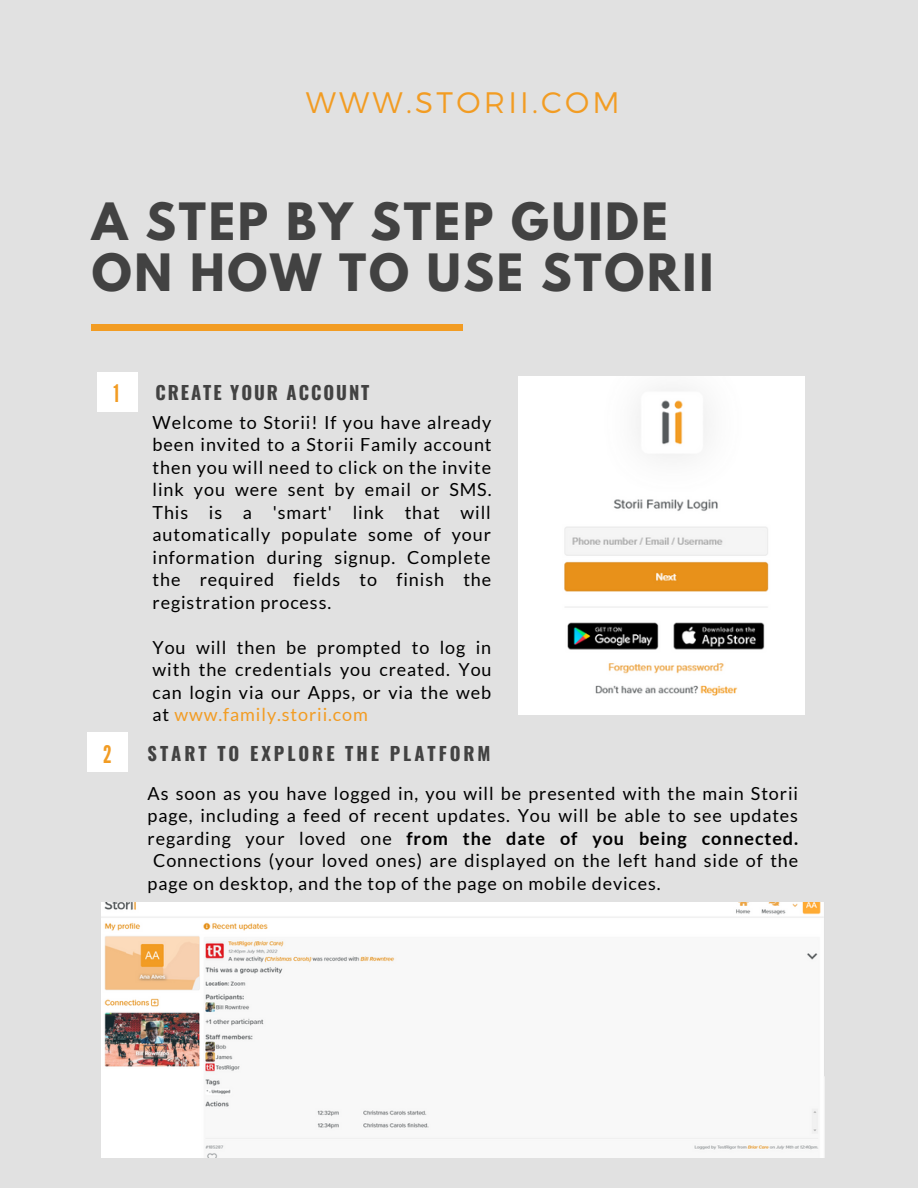
<style>
.page{position:relative;width:918px;height:1188px;background:#e1e1e1}
.page>*{position:absolute;margin:0;border:0;box-sizing:border-box;transform-origin:0 0}
.t1{font:700 45.6px/50.4px "League Spartan";letter-spacing:.06em;color:#424242}
.t2{font:300 29.7px "Montserrat";letter-spacing:.11em;color:#f29c23}
.t3{font:24.15px "League Gothic";color:#f29c23}
.t4{font:700 18.45px "Oswald";letter-spacing:.16em;color:#424242}
.t5{font:700 18.45px "Oswald";letter-spacing:.105em;color:#424242}
.t6{font:18px/22.5px "Lato";letter-spacing:.05em;color:#000;text-align:justify}
.t7{font:700 18px "Lato";letter-spacing:.05em;color:#000}
.s1{color:#f29c23}
.s2{font-weight:400}
</style>
<div class="page">
<div style="left:97px;top:372px;width:40px;height:39px;background:#fff"></div>
<div style="left:87px;top:733px;width:40px;height:39px;background:#fff"></div>
<div style="left:92px;top:324px;width:371px;height:7px;background:#f29c23"></div>
<img style="left:519px;top:377px;width:286px;height:337px">
<img style="left:101px;top:903px;width:723px;height:255px">
<h2 class="t2" style="left:306px;top:83px;width:316px">WWW.STORII.COM</h2>
<h1 class="t1" style="left:92px;top:203px;width:623px">A STEP BY STEP GUIDE<br>ON HOW TO USE STORII</h1>
<h3 class="t3" style="left:114px;top:380px;width:7px">1</h3>
<p class="t5" style="left:156px;top:378px;width:215px">CREATE YOUR ACCOUNT</p>
<p class="t6" style="left:153px;top:410px;width:341px">Welcome to Storii! If you have already been invited to a Storii Family account then you will need to click on the invite link you were sent by email or SMS.<br>This is a 'smart' link that will automatically populate some of your information during signup. Complete the required fields to finish the registration process.</p>
<p class="t6" style="left:153px;top:635px;width:341px">You will then be prompted to log in with the credentials you created. You can login via our Apps, or via the web at <span class="s1">www.family.storii.com</span></p>
<h3 class="t3" style="left:103px;top:740px;width:10px">2</h3>
<p class="t4" style="left:148px;top:738px;width:344px">START TO EXPLORE THE PLATFORM</p>
<p class="t6" style="left:148px;top:781px;width:652px">As soon as you have logged in, you will be presented with the main Storii</p>
<p class="t6" style="left:148px;top:804px;width:652px">page, including a feed of recent updates. You will be able to see updates</p>
<p class="t7" style="left:148px;top:827px;width:652px"><span class="s2">regarding your loved one</span> from the date of you being connected.</p>
<p class="t6" style="left:153px;top:849px;width:647px">Connections (your loved ones) are displayed on the left hand side of the</p>
<p class="t6" style="left:148px;top:871px;width:515px">page on desktop, and the top of the page on mobile devices.</p>
</div>
